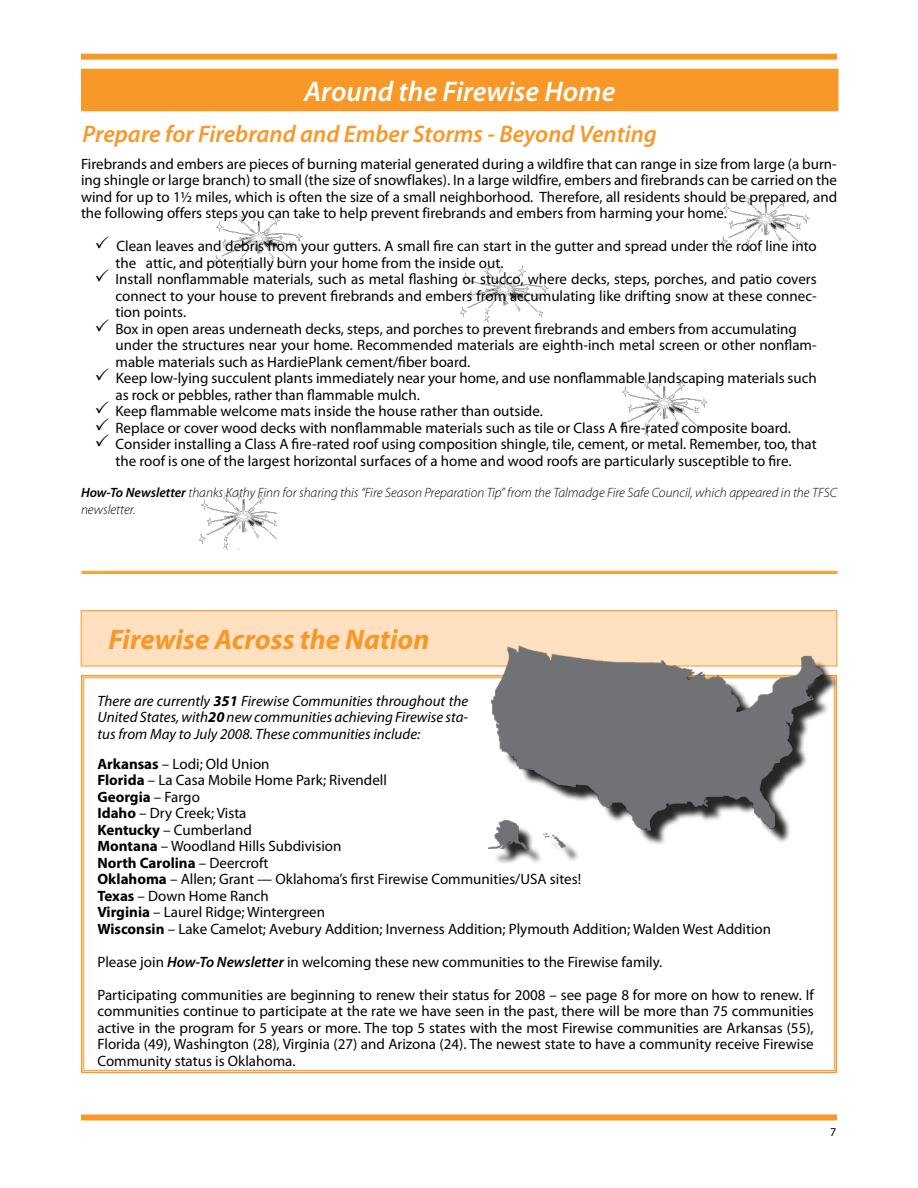
<style>
.page{position:relative;width:918px;height:1188px;background:#fff}
.page>*{position:absolute;margin:0;border:0;box-sizing:border-box;transform-origin:0 0}
.t1{font:italic 700 28.5px "Myriad Pro";color:#f89828}
.t2{font:italic 600 28.5px "Myriad Pro";color:#fff}
.t3{font:italic 600 24px "Myriad Pro";color:#f89828}
.t4{font:15px/16.5px "Myriad Pro";color:#000}
.t5{font:italic 15px/16.5px "Myriad Pro";color:#000;text-align:justify}
.t6{font:italic 300 13.5px/16.5px "Myriad Pro";color:#000}
.t7{font:12px "Myriad Pro";color:#000}
.s1{font-weight:600}
.s2{font-weight:700}
.s3{font-weight:600;font-style:italic}
</style>
<div class="page">
<img style="left:199px;top:492px;width:77px;height:58px">
<img style="left:214px;top:214px;width:89px;height:57px">
<img style="left:460px;top:265px;width:89px;height:58px">
<img style="left:721px;top:195px;width:89px;height:58px">
<img style="left:620px;top:379px;width:88px;height:58px">
<div style="left:81px;top:54px;width:756px;height:6px;background:#f89828"></div>
<div style="left:81px;top:1114px;width:756px;height:6px;background:#f89828"></div>
<hr style="left:81px;top:571px;width:756px;height:1px;background:#f89828">
<hr style="left:81px;top:572px;width:756px;height:1px;background:#f89828">
<hr style="left:81px;top:573px;width:756px;height:1px;background:#f89828">
<svg style="left:81px;top:675px;width:756px;height:399px"></svg>
<div style="left:81px;top:611px;width:756px;height:55px;background:#ffe1c2"></div>
<div style="left:81px;top:610px;width:756px;height:56px;border:1px solid #f89828"></div>
<div style="left:82px;top:69px;width:756px;height:41px;background:#f89828"></div>
<div style="left:81px;top:69px;width:757px;height:42px;border:2px solid #f89828"></div>
<div style="left:493px;top:650px;width:345px;height:213px;background:#000;opacity:.85"></div>
<img style="left:488px;top:645px;width:340px;height:203px">
<h1 class="t2" style="left:304px;top:73px;width:313px">Around the Firewise Home</h1>
<h2 class="t3" style="left:82px;top:118px;width:576px">Prepare for Firebrand and Ember Storms - Beyond Venting</h2>
<p class="t4" style="left:81px;top:155px;width:758px;text-align:justify">Firebrands and embers are pieces of burning material generated during a wildfire that can range in size from large (a burn&shy;ing shingle or large branch) to small (the size of snowflakes). In a large wildfire, embers and firebrands can be carried on the wind for up to 1½ miles, which is often the size of a small neighborhood. Therefore, all residents should be prepared, and the following offers steps you can take to help prevent firebrands and embers from harming your home.</p>
<p class="t4" style="left:115px;top:238px;width:703px">Clean leaves and debris from your gutters. A small fire can start in the gutter and spread under the roof line into the attic, and potentially burn your home from the inside out.<br>Install nonflammable materials, such as metal flashing or stucco, where decks, steps, porches, and patio covers connect to your house to prevent firebrands and embers from accumulating like drifting snow at these connec&shy;tion points.<br>Box in open areas underneath decks, steps, and porches to prevent firebrands and embers from accumulating under the structures near your home. Recommended materials are eighth-inch metal screen or other nonflam&shy;mable materials such as HardiePlank cement/fiber board.<br>Keep low-lying succulent plants immediately near your home, and use nonflammable landscaping materials such as rock or pebbles, rather than flammable mulch.<br>Keep flammable welcome mats inside the house rather than outside.<br>Replace or cover wood decks with nonflammable materials such as tile or Class A fire-rated composite board.<br>Consider installing a Class A fire-rated roof using composition shingle, tile, cement, or metal. Remember, too, that the roof is one of the largest horizontal surfaces of a home and wood roofs are particularly susceptible to fire.</p>
<p class="t6" style="left:81px;top:484px;width:758px"><span class="s1">How-To Newsletter</span> thanks Kathy Finn for sharing this “Fire Season Preparation Tip” from the Talmadge Fire Safe Council, which appeared in the TFSC newsletter.</p>
<h1 class="t1" style="left:108px;top:621px;width:323px">Firewise Across the Nation</h1>
<p class="t5" style="left:98px;top:692px;width:372px">There are currently <span class="s2">351</span> Firewise Communities throughout the United States, with<span class="s2">20</span> new communities achieving Firewise sta&shy;tus from May to July 2008. These communities include:</p>
<p class="t4" style="left:98px;top:755px;width:675px"><span class="s2">Arkansas</span> – Lodi; Old Union<br><span class="s2">Florida</span> – La Casa Mobile Home Park; Rivendell<br><span class="s2">Georgia</span> – Fargo<br><span class="s2">Idaho</span> – Dry Creek; Vista<br><span class="s2">Kentucky</span> – Cumberland<br><span class="s2">Montana</span> – Woodland Hills Subdivision<br><span class="s2">North Carolina</span> – Deercroft<br><span class="s2">Oklahoma</span> – Allen; Grant — Oklahoma’s first Firewise Communities/USA sites!<br><span class="s2">Texas</span> – Down Home Ranch<br><span class="s2">Virginia</span> – Laurel Ridge; Wintergreen<br><span class="s2">Wisconsin</span> – Lake Camelot; Avebury Addition; Inverness Addition; Plymouth Addition; Walden West Addition</p>
<p class="t4" style="left:98px;top:953px;width:566px">Please join <span class="s3">How-To Newsletter</span> in welcoming these new communities to the Firewise family.</p>
<p class="t4" style="left:98px;top:986px;width:718px;text-align:justify">Participating communities are beginning to renew their status for 2008 – see page 8 for more on how to renew. If communities continue to participate at the rate we have seen in the past, there will be more than 75 communities active in the program for 5 years or more. The top 5 states with the most Firewise communities are Arkansas (55), Florida (49), Washington (28), Virginia (27) and Arizona (24). The newest state to have a community receive Firewise Community status is Oklahoma.</p>
<p class="t7" style="left:830px;top:1124px;width:8px">7</p>
</div>
